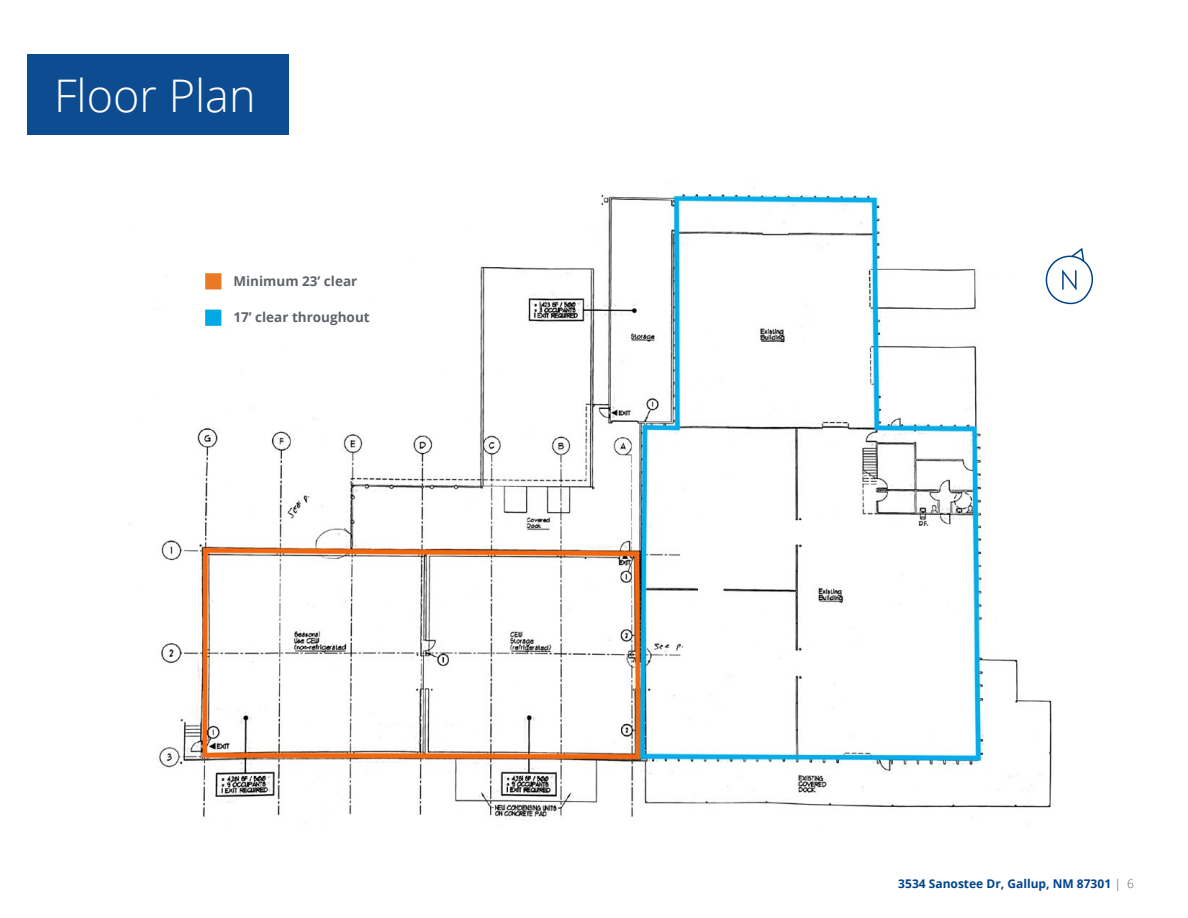
<style>
.page{position:relative;width:1188px;height:918px;background:#fff}
.page>*{position:absolute;margin:0;border:0;box-sizing:border-box;transform-origin:0 0}
.t1{font:300 45px "Open Sans";color:#fff}
.t2{font:700 13.5px "Open Sans";color:#5f636a}
.t3{font:700 12px "Open Sans";color:#00438c}
.s1{font-weight:300;font-style:italic;color:#5f636a}
.s2{font-weight:300;color:#5f636a}
</style>
<div class="page">
<div style="left:27px;top:54px;width:261px;height:81px;background:#0d4c91"></div>
<img style="left:129px;top:188px;width:923px;height:630px">
<div style="left:205px;top:273px;width:16px;height:16px;background:#e97924;border:2px solid #e97924"></div>
<div style="left:205px;top:310px;width:16px;height:16px;background:#00a8e4;border:2px solid #00a8e4"></div>
<svg style="left:1042px;top:248px;width:51px;height:60px"></svg>
<h1 class="t1" style="left:54px;top:65px;width:203px">Floor Plan</h1>
<p class="t2" style="left:233px;top:271px;width:125px">Minimum 23’ clear</p>
<p class="t2" style="left:233px;top:308px;width:138px">17’ clear throughout</p>
<p class="t3" style="left:898px;top:875px;width:237px">3534 Sanostee Dr, Gallup, NM 87301 <span class="s1">|</span> <span class="s2">6</span></p>
</div>
